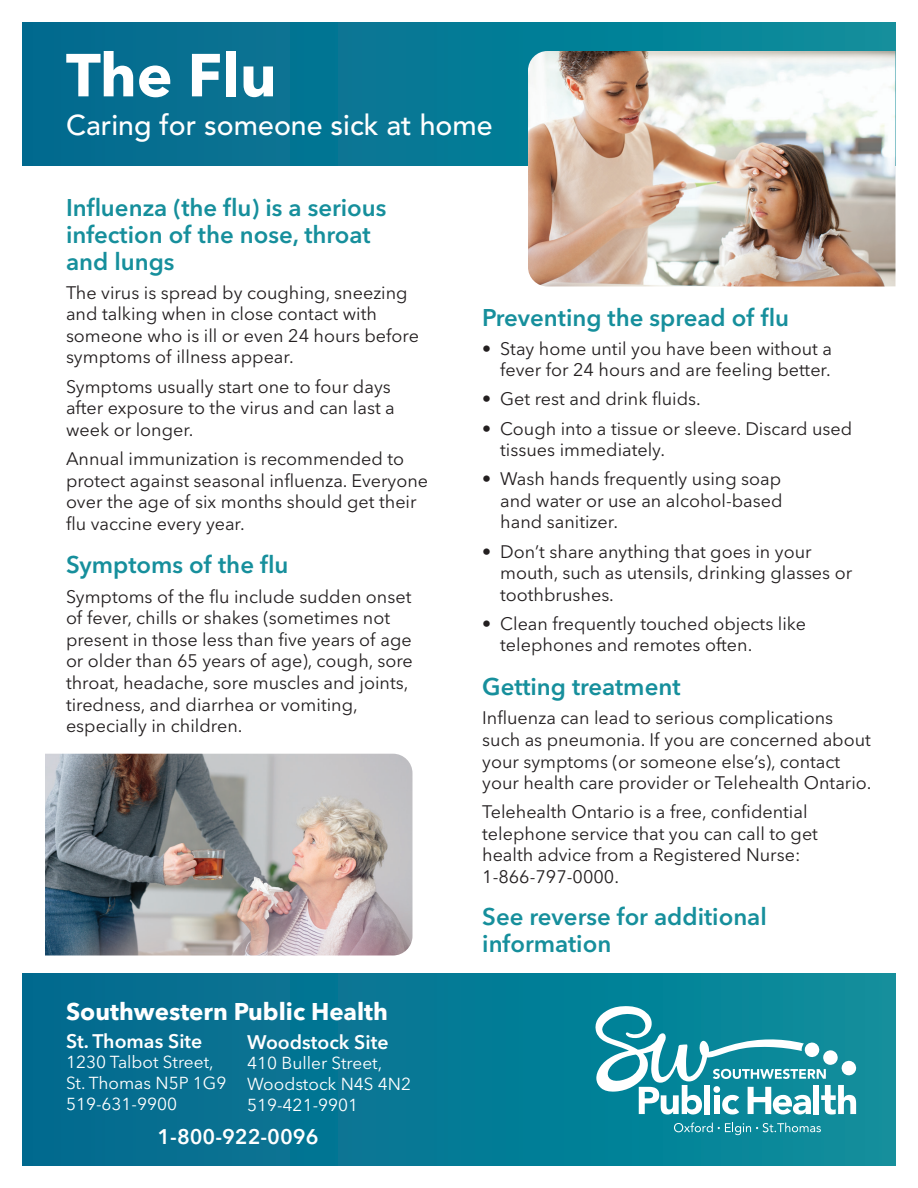
<style>
.page{position:relative;width:918px;height:1188px;background:#fff}
.page>*{position:absolute;margin:0;border:0;box-sizing:border-box;transform-origin:0 0}
.t1{font:700 60px "Avenir Next LT Pro";color:#fff}
.t2{font:500 28.5px "Avenir LT Std";color:#fff}
.t3{font:600 24px/27px "Avenir Next LT Pro";color:#168f9c}
.t4{font:700 24px "Avenir Next LT Pro";color:#fff}
.t5{font:600 21px "Avenir Next LT Pro";color:#fff}
.t6{font:600 19.5px "Avenir Next LT Pro";color:#fff}
.t7{font:18px/21.6px "Avenir Next LT Pro";color:#231f20}
.t8{font:17.25px/20.7px "Avenir Next LT Pro";color:#fff}
</style>
<div class="page">
<div style="left:22px;top:22px;width:874px;height:1144px;background:linear-gradient(to right,#03688e,#0a8e9c)"></div>
<div style="left:0;top:166px;width:918px;height:808px;background:#fff"></div>
<svg style="left:674px;top:1122px;width:147px;height:13px;background:#329bab"></svg>
<svg style="left:596px;top:1006px;width:260px;height:109px"></svg>
<img style="left:45px;top:754px;width:367px;height:202px">
<img style="left:528px;top:51px;width:368px;height:235px">
<h1 class="t1" style="left:66px;top:39px;width:212px">The Flu</h1>
<h2 class="t2" style="left:66px;top:109px;width:428px">Caring for someone sick at home</h2>
<h3 class="t3" style="left:66px;top:193px;width:322px">Influenza (the flu) is a serious infection of the nose, throat and lungs</h3>
<p class="t7" style="left:66px;top:282px;width:355px">The virus is spread by coughing, sneezing and talking when in close contact with someone who is ill or even 24 hours before symptoms of illness appear.</p>
<p class="t7" style="left:66px;top:375px;width:330px">Symptoms usually start one to four days after exposure to the virus and can last a week or longer.</p>
<p class="t7" style="left:66px;top:448px;width:364px">Annual immunization is recommended to protect against seasonal influenza. Everyone over the age of six months should get their flu vaccine every year.</p>
<h3 class="t3" style="left:66px;top:551px;width:224px">Symptoms of the flu</h3>
<p class="t7" style="left:66px;top:585px;width:348px">Symptoms of the flu include sudden onset of fever, chills or shakes (sometimes not present in those less than five years of age or older than 65 years of age), cough, sore throat, headache, sore muscles and joints, tiredness, and diarrhea or vomiting, especially in children.</p>
<h3 class="t4" style="left:66px;top:997px;width:324px">Southwestern Public Health</h3>
<p class="t6" style="left:66px;top:1029px;width:138px">St. Thomas Site</p>
<p class="t8" style="left:66px;top:1052px;width:162px">1230 Talbot Street,<br>St. Thomas N5P 1G9<br>519-631-9900</p>
<p class="t6" style="left:247px;top:1030px;width:143px">Woodstock Site</p>
<p class="t8" style="left:247px;top:1053px;width:166px">410 Buller Street,<br>Woodstock N4S 4N2<br>519-421-9901</p>
<p class="t5" style="left:158px;top:1124px;width:163px">1-800-922-0096</p>
<h3 class="t3" style="left:482px;top:304px;width:308px">Preventing the spread of flu</h3>
<p class="t7" style="left:482px;top:338px;width:351px;text-align:right">• Stay home until you have been without a fever for 24 hours and are feeling better.</p>
<p class="t7" style="left:482px;top:388px;width:220px">• Get rest and drink fluids.</p>
<p class="t7" style="left:500px;top:417px;width:354px;text-indent:-18px">• Cough into a tissue or sleeve. Discard used tissues immediately.</p>
<p class="t7" style="left:500px;top:468px;width:284px;text-align:justify;text-indent:-18px">• Wash hands frequently using soap and water or use an alcohol-based hand sanitizer.</p>
<p class="t7" style="left:500px;top:540px;width:354px;text-indent:-18px">• Don’t share anything that goes in your mouth, such as utensils, drinking glasses or toothbrushes.</p>
<p class="t7" style="left:500px;top:613px;width:307px;text-indent:-18px">• Clean frequently touched objects like telephones and remotes often.</p>
<h3 class="t3" style="left:482px;top:673px;width:200px">Getting treatment</h3>
<p class="t7" style="left:482px;top:707px;width:391px">Influenza can lead to serious complications such as pneumonia. If you are concerned about your symptoms (or someone else’s), contact your health care provider or Telehealth Ontario.</p>
<p class="t7" style="left:482px;top:801px;width:337px">Telehealth Ontario is a free, confidential telephone service that you can call to get health advice from a Registered Nurse:<br>1-866-797-0000.</p>
<h3 class="t3" style="left:482px;top:903px;width:286px">See reverse for additional information</h3>
</div>
